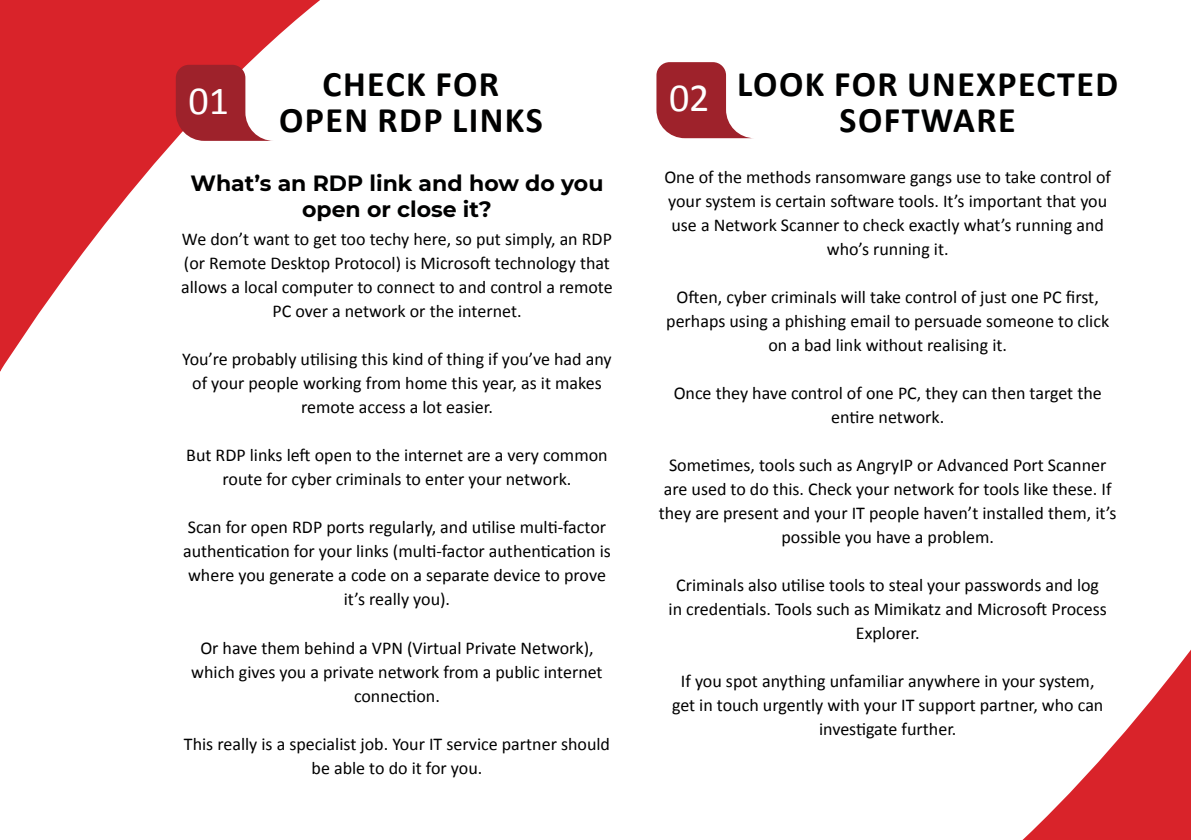
<style>
.page{position:relative;width:1191px;height:840px;background:#fff}
.page>*{position:absolute;margin:0;border:0;box-sizing:border-box;transform-origin:0 0}
.t1{font:40px "Calibri";color:#fff}
.t2{font:700 36px/36px "Calibri";letter-spacing:.04em;color:#000101;text-align:center}
.t3{font:700 22px/26.4px "Montserrat";color:#000101;text-align:center}
.t4{font:18px/24px "Calibri";color:#000;text-align:center}
.t5{font:18px/24px "Calibri";color:#000101;text-align:center}
.s1{font-weight:400;font-size:40px;color:#fff}
</style>
<div class="page">
<svg style="left:0;top:0;width:320px;height:371px"></svg>
<svg style="left:176px;top:65px;width:98px;height:76px"></svg>
<svg style="left:656px;top:62px;width:95px;height:76px"></svg>
<svg style="left:1023px;top:650px;width:168px;height:189px"></svg>
<h1 class="t1" style="left:188px;top:75px;width:42px">01</h1>
<h2 class="t2" style="left:279px;top:66px;width:265px">CHECK FOR<br>OPEN RDP LINKS</h2>
<p class="t3" style="left:190px;top:168px;width:414px">What’s an RDP link and how do you open or close it?</p>
<p class="t5" style="left:181px;top:227px;width:433px">We don’t want to get too techy here, so put simply, an RDP (or Remote Desktop Protocol) is Microsoft technology that allows a local computer to connect to and control a remote PC over a network or the internet.</p>
<p class="t5" style="left:182px;top:347px;width:431px">You’re probably utilising this kind of thing if you’ve had any of your people working from home this year, as it makes remote access a lot easier.</p>
<p class="t5" style="left:186px;top:443px;width:423px">But RDP links left open to the internet are a very common route for cyber criminals to enter your network.</p>
<p class="t5" style="left:183px;top:515px;width:429px">Scan for open RDP ports regularly, and utilise multi-factor authentication for your links (multi-factor authentication is where you generate a code on a separate device to prove it’s really you).</p>
<p class="t5" style="left:191px;top:635px;width:413px">Or have them behind a VPN (Virtual Private Network), which gives you a private network from a public internet connection.</p>
<p class="t5" style="left:184px;top:731px;width:427px">This really is a specialist job. Your IT service partner should be able to do it for you.</p>
<h2 class="t2" style="left:839px;top:66px;width:280px;text-align:left;text-indent:-171px"><span class="s1">02</span> LOOK FOR UNEXPECTED<br>SOFTWARE</h2>
<p class="t4" style="left:664px;top:165px;width:448px">One of the methods ransomware gangs use to take control of your system is certain software tools. It’s important that you use a Network Scanner to check exactly what’s running and who’s running it.</p>
<p class="t4" style="left:666px;top:285px;width:444px">Often, cyber criminals will take control of just one PC first, perhaps using a phishing email to persuade someone to click on a bad link without realising it.</p>
<p class="t4" style="left:673px;top:381px;width:429px">Once they have control of one PC, they can then target the entire network.</p>
<p class="t4" style="left:659px;top:453px;width:459px">Sometimes, tools such as AngryIP or Advanced Port Scanner are used to do this. Check your network for tools like these. If they are present and your IT people haven’t installed them, it’s possible you have a problem.</p>
<p class="t4" style="left:668px;top:573px;width:440px">Criminals also utilise tools to steal your passwords and log in credentials. Tools such as Mimikatz and Microsoft Process<br>Explorer.</p>
<p class="t4" style="left:672px;top:669px;width:433px">If you spot anything unfamiliar anywhere in your system, get in touch urgently with your IT support partner, who can investigate further.</p>
</div>
